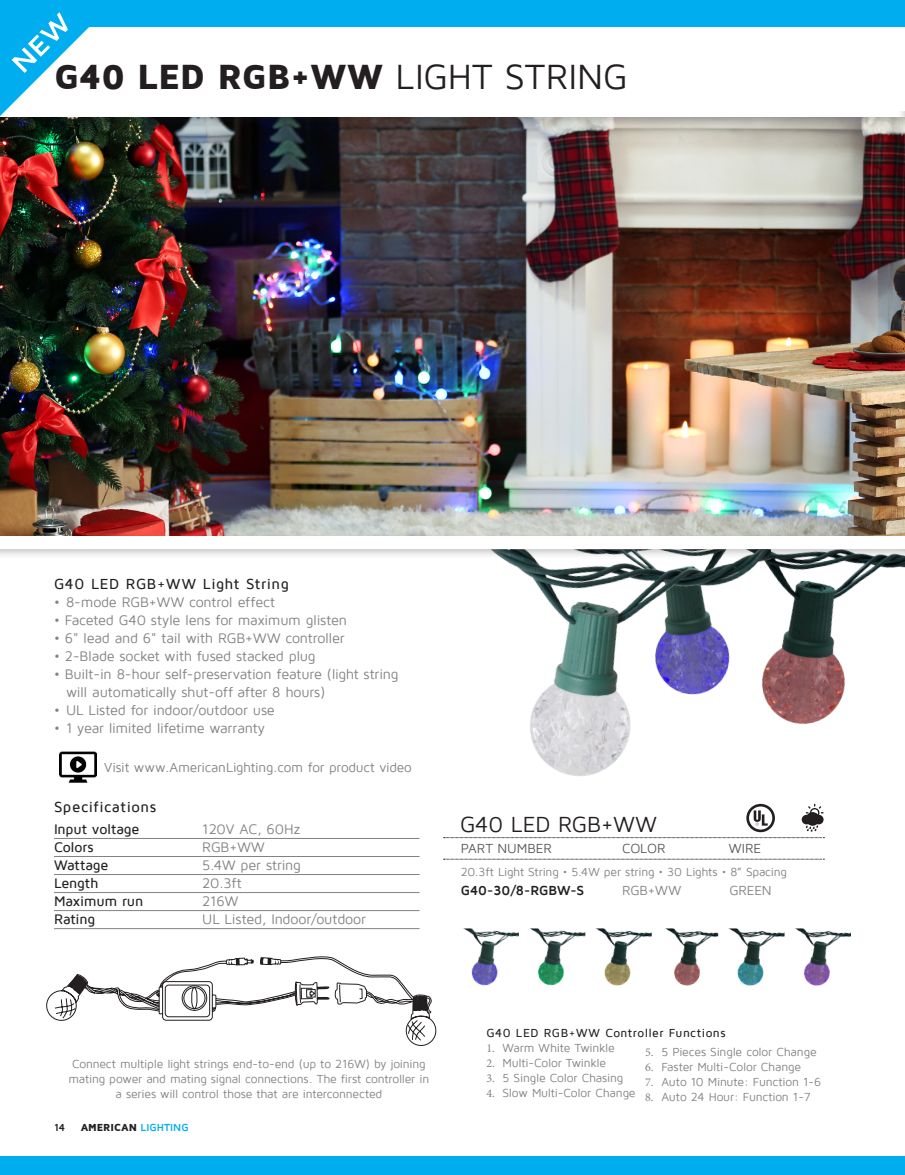
<style>
.page{position:relative;width:905px;height:1175px;background:#fff}
.page>*{position:absolute;margin:0;border:0;box-sizing:border-box;transform-origin:0 0}
.t1{font:900 36px "Maven Pro";color:#231f20}
.t2{font:22.5px "Maven Pro";color:#231f20}
.t3{font:500 15px "Maven Pro";letter-spacing:.04em;color:#231f20}
.t4{font:14.25px/18px "Maven Pro";letter-spacing:-.015em;color:#808285}
.t5{font:500 14.25px "Maven Pro";letter-spacing:-.015em;color:#231f20}
.t6{font:13.5px "Maven Pro";letter-spacing:-.01em;color:#808285}
.t7{font:13.5px "Maven Pro";letter-spacing:-.005em;color:#57585a}
.t8{font:700 13.5px "Maven Pro";color:#231f20}
.t9{font:12px "Maven Pro";letter-spacing:-.015em;color:#808285}
.t10{font:500 12px "Maven Pro";letter-spacing:.035em;color:#231f20}
.t11{font:900 10.5px "Maven Pro";letter-spacing:-.005em;color:#231f20}
.t12{font:700 10.5px "Maven Pro";color:#231f20}
.s1{font-weight:400}
.s2{font-family:"Maven Pro Light 300"}
.s3{font-weight:700;color:#00aeef}
.s4{font-family:"Minion Pro"}
</style>
<div class="page">
<div style="left:0;top:1156px;width:904px;height:18px;background:#00aeef"></div>
<div style="left:0;top:0;width:904px;height:27px;background:#00aeef"></div>
<img style="left:771px;top:559px;width:133px;height:166px">
<img style="left:503px;top:559px;width:268px;height:217px">
<img style="left:0;top:127px;width:904px;height:404px">
<div style="left:0;top:531px;width:904px;height:28px;background:#231f20;opacity:.26"></div>
<div style="left:0;top:536px;width:904px;height:13px;background:#fff"></div>
<hr style="left:54px;top:838px;width:365px;height:1px;background:#808285">
<hr style="left:54px;top:856px;width:365px;height:1px;background:#808285">
<hr style="left:54px;top:874px;width:365px;height:1px;background:#808285">
<hr style="left:54px;top:892px;width:365px;height:1px;background:#808285">
<hr style="left:54px;top:910px;width:365px;height:1px;background:#808285">
<hr style="left:54px;top:928px;width:365px;height:1px;background:#808285">
<svg style="left:443px;top:859px;width:381px;height:1px"></svg>
<img style="left:59px;top:751px;width:37px;height:32px">
<svg style="left:443px;top:804px;width:381px;height:34px"></svg>
<div style="left:0;top:99px;width:904px;height:28px;background:#231f20;opacity:.26"></div>
<div style="left:0;top:104px;width:904px;height:13px;background:#fff"></div>
<div style="left:897px;top:99px;width:7px;height:28px;background:#231f20;opacity:.26"></div>
<div style="left:0;top:27px;width:904px;height:84px;background:#fff"></div>
<img style="left:463px;top:928px;width:387px;height:58px">
<svg style="left:0;top:12px;width:89px;height:104px"></svg>
<svg style="left:46px;top:956px;width:391px;height:90px"></svg>
<p class="t1" style="left:54px;top:57px;width:575px">G40 LED RGB+WW <span class="s1">LIGHT STRING</span></p>
<p class="t3" style="left:54px;top:576px;width:236px">G40 LED RGB+WW Light String</p>
<p class="t4" style="left:54px;top:593px;width:223px">• 8-mode RGB+WW control effect</p>
<p class="t4" style="left:54px;top:611px;width:294px">• Faceted G40 style lens for maximum glisten</p>
<p class="t4" style="left:54px;top:629px;width:292px">• 6" lead and 6" tail with RGB+WW controller</p>
<p class="t4" style="left:54px;top:647px;width:263px">• 2-Blade socket with fused stacked plug</p>
<p class="t4" style="left:66px;top:665px;width:334px;text-indent:-12px">• Built-in 8-hour self-preservation feature (light string will automatically shut-off after 8 hours)</p>
<p class="t4" style="left:54px;top:701px;width:222px">• UL Listed for indoor/outdoor use</p>
<p class="t4" style="left:54px;top:719px;width:212px">• 1 year limited lifetime warranty</p>
<p class="t6" style="left:104px;top:760px;width:309px">Visit www.AmericanLighting.com for product video</p>
<p class="t3" style="left:54px;top:798px;width:104px">Specifications</p>
<p class="t5" style="left:54px;top:821px;width:87px">Input voltage</p>
<p class="t5" style="left:54px;top:839px;width:41px">Colors</p>
<p class="t5" style="left:54px;top:857px;width:56px">Wattage</p>
<p class="t5" style="left:54px;top:875px;width:46px">Length</p>
<p class="t5" style="left:54px;top:893px;width:91px">Maximum run</p>
<p class="t5" style="left:54px;top:911px;width:43px">Rating</p>
<p class="t4" style="left:202px;top:820px;width:100px">120V AC, 60Hz</p>
<p class="t4" style="left:202px;top:838px;width:64px">RGB+WW</p>
<p class="t4" style="left:202px;top:856px;width:100px">5.4W per string</p>
<p class="t4" style="left:202px;top:874px;width:41px">20.3ft</p>
<p class="t4" style="left:202px;top:892px;width:38px">216W</p>
<p class="t4" style="left:202px;top:910px;width:165px">UL Listed, Indoor/outdoor</p>
<p class="t2" style="left:460px;top:812px;width:198px">G40 LED RGB+WW</p>
<p class="t7" style="left:461px;top:841px;width:93px">PART NUMBER</p>
<p class="t7" style="left:622px;top:841px;width:45px">COLOR</p>
<p class="t7" style="left:729px;top:841px;width:34px">WIRE</p>
<p class="t6" style="left:729px;top:883px;width:44px">GREEN</p>
<p class="t9" style="left:460px;top:865px;width:328px">20.3ft Light String <span class="s2">•</span> 5.4W per string <span class="s2">•</span> 30 Lights <span class="s2">•</span> 8” Spacing</p>
<p class="t8" style="left:461px;top:883px;width:125px">G40-30/8-RGBW-S</p>
<p class="t6" style="left:622px;top:883px;width:61px">RGB+WW</p>
<p class="t9" style="left:72px;top:1058px;width:355px">Connect multiple light strings end-to-end (up to 216W) by joining</p>
<p class="t9" style="left:68px;top:1073px;width:362px">mating power and mating signal connections. The first controller in</p>
<p class="t9" style="left:116px;top:1088px;width:268px">a series will control those that are interconnected</p>
<p class="t12" style="left:54px;top:1122px;width:13px">14</p>
<p class="t11" style="left:81px;top:1121px;width:109px">AMERICAN <span class="s3">LIGHTING</span></p>
<p class="t10" style="left:486px;top:1027px;width:241px">G40 LED RGB+WW Controller Functions</p>
<p class="t9" style="left:486px;top:1042px;width:130px"><span class="s4">1.</span> Warm White Twinkle</p>
<p class="t9" style="left:486px;top:1057px;width:121px"><span class="s4">2.</span> Multi-Color Twinkle</p>
<p class="t9" style="left:486px;top:1072px;width:138px"><span class="s4">3.</span> 5 Single Color Chasing</p>
<p class="t9" style="left:486px;top:1087px;width:151px"><span class="s4">4.</span> Slow Multi-Color Change</p>
<p class="t9" style="left:645px;top:1046px;width:173px"><span class="s4">5.</span> 5 Pieces Single color Change</p>
<p class="t9" style="left:645px;top:1061px;width:157px"><span class="s4">6.</span> Faster Multi-Color Change</p>
<p class="t9" style="left:645px;top:1076px;width:177px"><span class="s4">7.</span> Auto 10 Minute: Function 1-6</p>
<p class="t9" style="left:645px;top:1091px;width:167px"><span class="s4">8.</span> Auto 24 Hour: Function 1-7</p>
</div>
